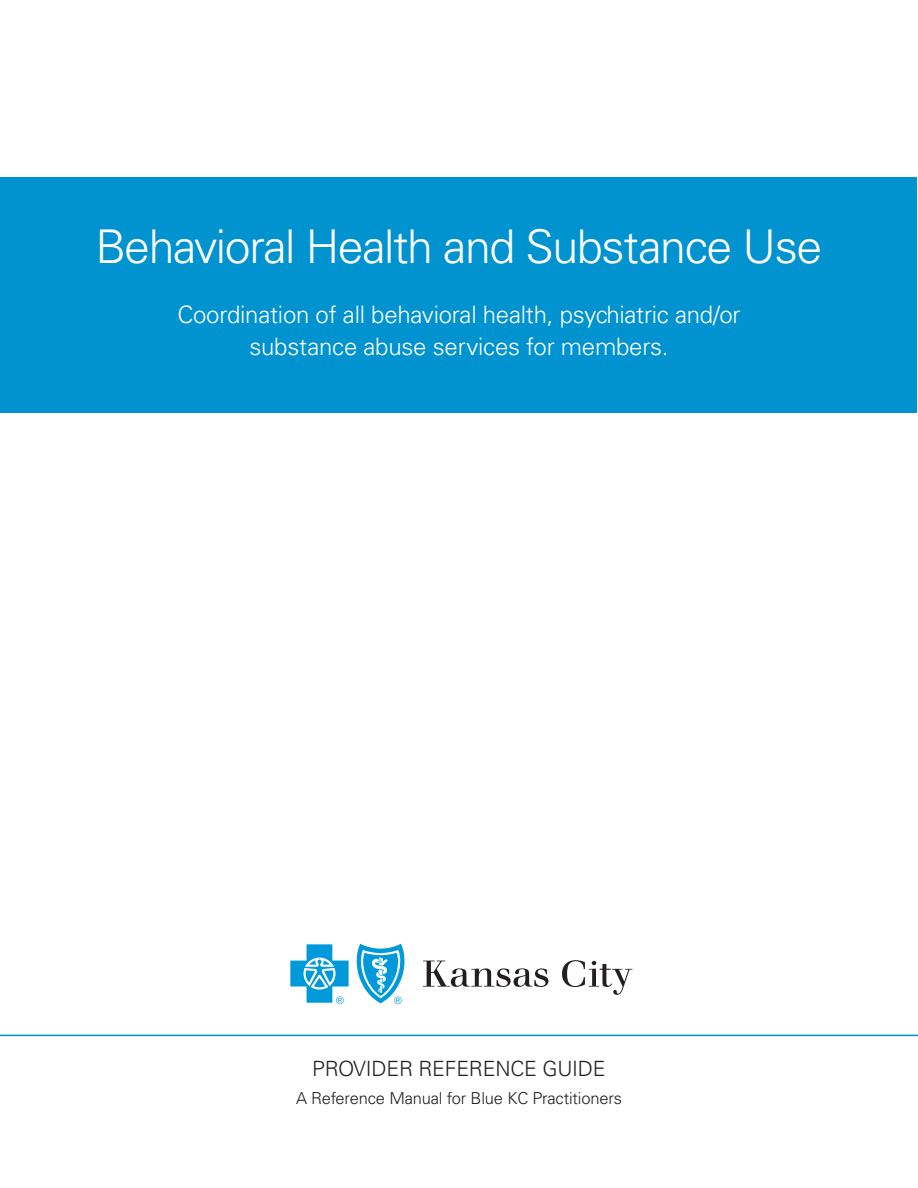
<style>
.page{position:relative;width:918px;height:1188px;background:#fff}
.page>*{position:absolute;margin:0;border:0;box-sizing:border-box;transform-origin:0 0}
.t1{font:300 46.5px "Univers LT Std";letter-spacing:-.03em;color:#fff}
.t2{font:300 24px/31.5px "Univers LT Std";letter-spacing:-.01em;color:#fff;text-align:center}
.t3{font:300 21px "Univers LT Std";letter-spacing:-.01em;color:#231f20}
.t4{font:300 16.5px "Univers LT Std";letter-spacing:-.01em;color:#231f20}
</style>
<div class="page">
<div style="left:1px;top:177px;width:916px;height:235px;background:#0093d0"></div>
<svg style="left:423px;top:961px;width:125px;height:26px"></svg>
<svg style="left:562px;top:960px;width:70px;height:35px"></svg>
<svg style="left:290px;top:944px;width:59px;height:60px"></svg>
<svg style="left:356px;top:944px;width:49px;height:60px"></svg>
<hr style="left:0;top:1035px;width:918px;height:1px;background:#0093d0">
<p class="t1" style="left:96px;top:219px;width:728px">Behavioral Health and Substance Use</p>
<p class="t2" style="left:177px;top:299px;width:565px">Coordination of all behavioral health, psychiatric and/or substance abuse services for members.</p>
<p class="t3" style="left:312px;top:1056px;width:295px">PROVIDER REFERENCE GUIDE</p>
<p class="t4" style="left:296px;top:1088px;width:327px">A Reference Manual for Blue KC Practitioners</p>
</div>
